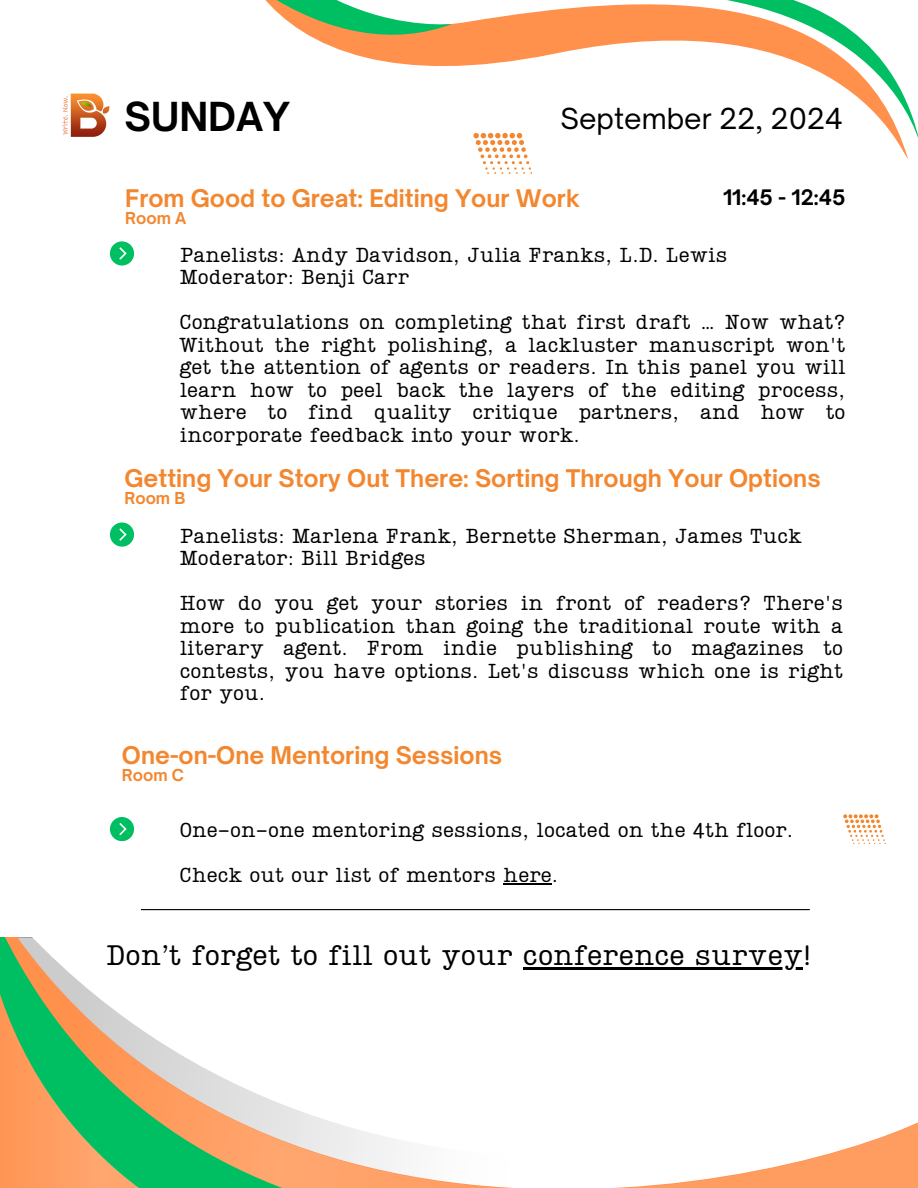
<style>
.page{position:relative;width:918px;height:1188px;background:#fff}
.page>*{position:absolute;margin:0;border:0;box-sizing:border-box;transform-origin:0 0}
.t1{font:700 38.25px "Open Sauce One";color:#000}
.t2{font:28.5px "Lumios TW New";color:#000}
.t3{font:27.75px "Open Sauce One";color:#000}
.t4{font:700 23.25px "Open Sauce One";color:#f3872f}
.t5{font:20.4px/22.5px "Lumios TW New";color:#000;text-align:justify}
.t6{font:700 20.4px "Open Sauce One";color:#000}
.t7{font:700 15.75px "Open Sauce One";color:#f3872f}
</style>
<div class="page">
<svg style="left:833px;top:1122px;width:85px;height:66px;fill:#ff9c5f"></svg>
<svg style="left:235px;top:1084px;width:598px;height:104px"></svg>
<svg style="left:0;top:938px;width:235px;height:250px"></svg>
<svg style="left:476px;top:7px;width:432px;height:152px"></svg>
<svg style="left:584px;top:0;width:334px;height:147px"></svg>
<svg style="left:265px;top:0;width:217px;height:79px"></svg>
<img style="left:62px;top:93px;width:48px;height:44px">
<svg style="left:110px;top:241px;width:24px;height:24px"></svg>
<svg style="left:110px;top:523px;width:24px;height:23px"></svg>
<hr style="left:141px;top:909px;width:669px;height:1px;background:#000">
<svg style="left:473px;top:133px;width:59px;height:41px"></svg>
<svg style="left:843px;top:814px;width:43px;height:30px"></svg>
<svg style="left:110px;top:817px;width:24px;height:24px"></svg>
<hr style="left:503px;top:883px;width:49px;height:1px;background:#000">
<hr style="left:523px;top:967px;width:280px;height:3px;background:#000">
<p class="t1" style="left:125px;top:93px;width:167px">SUNDAY</p>
<p class="t3" style="left:560px;top:101px;width:284px">September 22, 2024</p>
<h4 class="t4" style="left:125px;top:184px;width:456px">From Good to Great: Editing Your Work</h4>
<h2 class="t6" style="left:723px;top:184px;width:124px">11:45 - 12:45</h2>
<h4 class="t7" style="left:125px;top:208px;width:63px">Room A</h4>
<h1 class="t5" style="left:180px;top:242px;width:549px">Panelists: Andy Davidson, Julia Franks, L.D. Lewis</h1>
<h3 class="t5" style="left:180px;top:264px;width:231px">Moderator: Benji Carr</h3>
<p class="t5" style="left:180px;top:309px;width:667px">Congratulations on completing that first draft … Now what?<br>Without the right polishing, a lackluster manuscript won't get the attention of agents or readers. In this panel you will learn how to peel back the layers of the editing process, where to find quality critique partners, and how to incorporate feedback into your work.</p>
<p class="t4" style="left:125px;top:464px;width:698px">Getting Your Story Out There: Sorting Through Your Options</p>
<p class="t7" style="left:125px;top:488px;width:62px">Room B</p>
<p class="t5" style="left:180px;top:523px;width:624px">Panelists: Marlena Frank, Bernette Sherman, James Tuck</p>
<p class="t5" style="left:180px;top:545px;width:248px">Moderator: Bill Bridges</p>
<h3 class="t5" style="left:180px;top:590px;width:665px">How do you get your stories in front of readers? There's more to publication than going the traditional route with a literary agent. From indie publishing to magazines to contests, you have options. Let's discuss which one is right for you.</h3>
<p class="t4" style="left:122px;top:741px;width:382px">One-on-One Mentoring Sessions</p>
<p class="t7" style="left:122px;top:765px;width:63px">Room C</p>
<p class="t5" style="left:180px;top:817px;width:615px">One-on-one mentoring sessions, located on the 4th floor.</p>
<p class="t5" style="left:180px;top:862px;width:380px">Check out our list of mentors here.</p>
<p class="t2" style="left:106px;top:936px;width:707px">Don’t forget to fill out your conference survey!</p>
</div>
